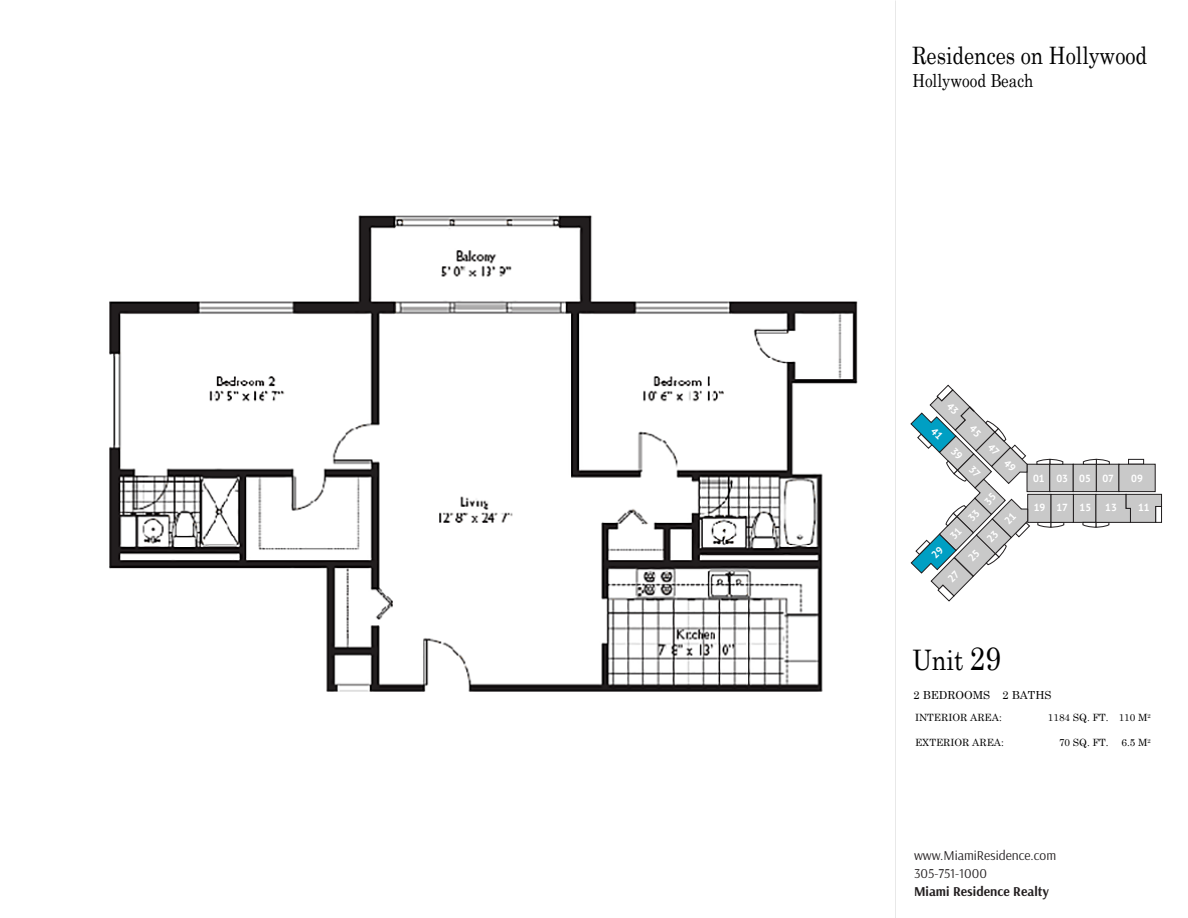
<style>
.page{position:relative;width:1188px;height:918px;background:#fff}
.page>*{position:absolute;margin:0;border:0;box-sizing:border-box;transform-origin:0 0}
.t1{font:28.35px "Century Schoolbook";color:#000;scale:.84 1}
.t2{font:24px "Century Schoolbook";color:#000;scale:.84 1}
.t3{font:18px "Century Schoolbook";color:#000;scale:.84 1}
.t4{font:13.5px/18px "Arsenal";color:#231f20}
.t5{font:700 13.5px "Arsenal";color:#231f20}
.t6{font:11.1px "Century Schoolbook";color:#000}
.t7{font:700 10.2px "PT Sans";letter-spacing:-.005em;color:#fff}
.t8{font:10.05px "Century Schoolbook";color:#000}
.s1{font-size:33px}
</style>
<div class="page">
<div style="left:1027px;top:464px;width:23px;height:28px;background:#c9c9c9;border:1px solid #201d1e"></div>
<div style="left:1050px;top:464px;width:23px;height:28px;background:#c9c9c9;border:1px solid #201d1e"></div>
<div style="left:1073px;top:464px;width:24px;height:28px;background:#c9c9c9;border:1px solid #201d1e"></div>
<div style="left:1096px;top:464px;width:23px;height:28px;background:#c9c9c9;border:1px solid #201d1e"></div>
<div style="left:1073px;top:494px;width:23px;height:29px;background:#c9c9c9;border:1px solid #201d1e"></div>
<svg style="left:1128px;top:459px;width:16px;height:5px"></svg>
<svg style="left:1083px;top:459px;width:27px;height:6px"></svg>
<svg style="left:1036px;top:459px;width:27px;height:6px"></svg>
<svg style="left:1037px;top:523px;width:27px;height:5px"></svg>
<div style="left:1051px;top:494px;width:23px;height:29px;background:#c9c9c9;border:1px solid #201d1e"></div>
<div style="left:1028px;top:494px;width:23px;height:29px;background:#c9c9c9;border:1px solid #201d1e"></div>
<div style="left:1119px;top:464px;width:36px;height:28px;background:#c9c9c9;border:1px solid #201d1e"></div>
<svg style="left:1082px;top:494px;width:80px;height:34px"></svg>
<img style="left:109px;top:215px;width:749px;height:477px">
<svg style="left:910px;top:385px;width:120px;height:216px"></svg>
<h2 class="t2" style="left:912px;top:35px;width:282px">Residences on Hollywood</h2>
<h3 class="t3" style="left:912px;top:65px;width:146px">Hollywood Beach</h3>
<p class="t7" style="left:965px;top:515px;width:36px;rotate:-45deg">33 35</p>
<p class="t7" style="left:1033px;top:472px;width:82px">01 03 05 07</p>
<p class="t7" style="left:1131px;top:472px;width:13px">09</p>
<p class="t7" style="left:1138px;top:501px;width:13px">11</p>
<p class="t7" style="left:1034px;top:501px;width:59px">19 17 15</p>
<p class="t7" style="left:1105px;top:501px;width:13px">13</p>
<h1 class="t1" style="left:912px;top:636px;width:107px">Unit <span class="s1">29</span></h1>
<p class="t6" style="left:914px;top:686px;width:139px">2 BEDROOMS 2 BATHS</p>
<p class="t8" style="left:915px;top:709px;width:88px">INTERIOR AREA:</p>
<p class="t8" style="left:1048px;top:709px;width:104px">1184 SQ. FT. 110 M<sup>2</sup></p>
<p class="t8" style="left:915px;top:734px;width:90px">EXTERIOR AREA:</p>
<p class="t8" style="left:1059px;top:734px;width:51px">70 SQ. FT.</p>
<p class="t8" style="left:1121px;top:734px;width:31px">6.5 M<sup>2</sup></p>
<h3 class="t4" style="left:914px;top:846px;width:144px">www.MiamiResidence.com<br>305-751-1000</h3>
<h3 class="t5" style="left:914px;top:882px;width:136px">Miami Residence Realty</h3>
</div>
